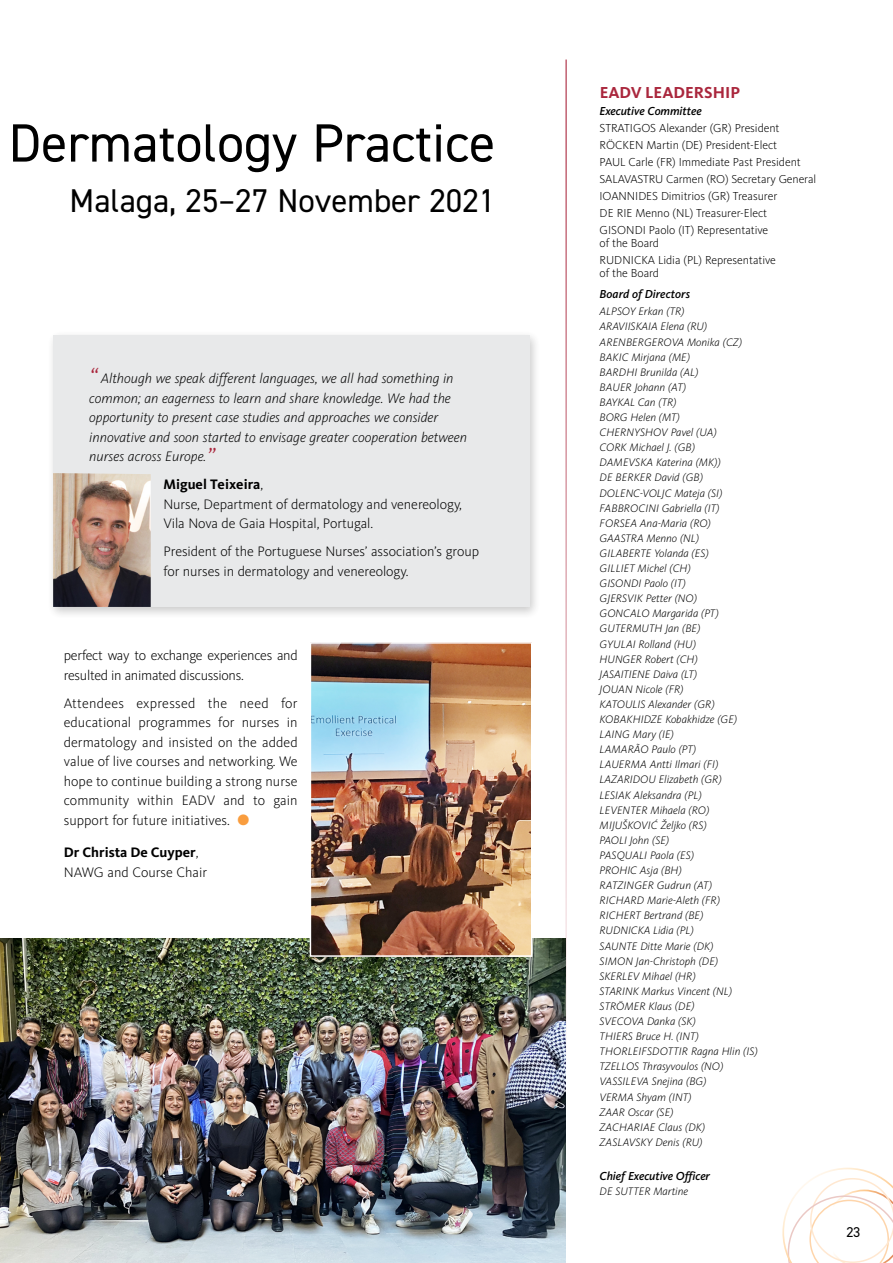
<style>
.page{position:relative;width:893px;height:1263px;background:#fff}
.page>*{position:absolute;margin:0;border:0;box-sizing:border-box;transform-origin:0 0}
.t1{font:54px "DIN2014";color:#000}
.t2{font:33px "DIN2014";color:#000}
.t3{font:700 16.5px "Kievit Pro";color:#aa273d}
.t4{font:300 14.25px/19.5px "Kievit Pro";letter-spacing:-.005em;color:#000}
.t5{font:italic 300 14.25px/19.5px "Kievit Pro";color:#000}
.t6{font:14.25px "DIN2014";color:#000}
.t7{font:300 12px/17px "Kievit Pro";letter-spacing:-.005em;color:#000}
.t8{font:italic 500 12px "Kievit Pro";letter-spacing:-.005em;color:#000}
.t9{font:300 11.85px "Kievit Pro";letter-spacing:-.01em;color:#000}
.t10{font:italic 300 11.25px/15.1px "Kievit Pro";color:#000}
.s1{font-size:27px;color:#aa273d}
.s2{font-weight:700}
.s3{color:#f99d3e}
</style>
<div class="page">
<svg style="left:782px;top:1168px;width:111px;height:95px"></svg>
<div style="left:47px;top:330px;width:495px;height:289px;background:#000;opacity:.25"></div>
<div style="left:53px;top:336px;width:476px;height:271px;background:#e5e6e7"></div>
<hr style="left:566px;top:60px;width:1px;height:1203px;background:#aa273d">
<img style="left:0;top:939px;width:566px;height:324px">
<img style="left:313px;top:645px;width:216px;height:309px">
<div style="left:310px;top:642px;width:222px;height:315px;border:2px solid #fff"></div>
<img style="left:53px;top:473px;width:98px;height:134px">
<h1 class="t1" style="left:8px;top:109px;width:488px">Dermatology Practice</h1>
<h2 class="t2" style="left:70px;top:180px;width:427px">Malaga, 25–27 November 2021</h2>
<p class="t5" style="left:89px;top:368px;width:379px"><span class="s1">“</span> Although we speak different languages, we all had something in common; an eagerness to learn and share knowledge. We had the opportunity to present case studies and approaches we consider innovative and soon started to envisage greater cooperation between nurses across Europe.<span class="s1">”</span></p>
<p class="t4" style="left:163px;top:474px;width:300px"><span class="s2">Miguel Teixeira</span>,<br>Nurse, Department of dermatology and venereology,<br>Vila Nova de Gaia Hospital, Portugal.</p>
<p class="t4" style="left:163px;top:541px;width:317px">President of the Portuguese Nurses’ association’s group for nurses in dermatology and venereology.</p>
<p class="t4" style="left:64px;top:646px;width:235px">perfect way to exchange experiences and resulted in animated discussions.</p>
<p class="t4" style="left:64px;top:693px;width:235px;text-align:justify">Attendees expressed the need for educational programmes for nurses in dermatology and insisted on the added value of live courses and networking. We hope to continue building a strong nurse community within EADV and to gain support for future initiatives. <span class="s3">●</span></p>
<p class="t4" style="left:64px;top:843px;width:145px"><span class="s2">Dr Christa De Cuyper</span>,<br>NAWG and Course Chair</p>
<h3 class="t3" style="left:600px;top:82px;width:142px">EADV LEADERSHIP</h3>
<p class="t8" style="left:600px;top:104px;width:104px">Executive Committee</p>
<p class="t7" style="left:600px;top:119px;width:203px">STRATIGOS Alexander (GR) President<br>RÖCKEN Martin (DE) President-Elect<br>PAUL Carle (FR) Immediate Past President</p>
<p class="t9" style="left:600px;top:172px;width:218px">SALAVASTRU Carmen (RO) Secretary General</p>
<p class="t7" style="left:600px;top:187px;width:179px">IOANNIDES Dimitrios (GR) Treasurer<br>DE RIE Menno (NL) Treasurer-Elect<br>GISONDI Paolo (IT) Representative</p>
<p class="t7" style="left:600px;top:234px;width:178px">of the Board<br>RUDNICKA Lidia (PL) Representative</p>
<p class="t7" style="left:600px;top:264px;width:61px">of the Board</p>
<p class="t8" style="left:600px;top:287px;width:92px">Board of Directors</p>
<p class="t10" style="left:600px;top:304px;width:160px">ALPSOY Erkan (TR)<br>ARAVIISKAIA Elena (RU)<br>ARENBERGEROVA Monika (CZ)<br>BAKIC Mirjana (ME)<br>BARDHI Brunilda (AL)<br>BAUER Johann (AT)<br>BAYKAL Can (TR)<br>BORG Helen (MT)<br>CHERNYSHOV Pavel (UA)<br>CORK Michael J. (GB)<br>DAMEVSKA Katerina (MK))<br>DE BERKER David (GB)<br>DOLENC-VOLJC Mateja (SI)<br>FABBROCINI Gabriella (IT)<br>FORSEA Ana-Maria (RO)<br>GAASTRA Menno (NL)<br>GILABERTE Yolanda (ES)<br>GILLIET Michel (CH)<br>GISONDI Paolo (IT)<br>GJERSVIK Petter (NO)<br>GONCALO Margarida (PT)<br>GUTERMUTH Jan (BE)<br>GYULAI Rolland (HU)<br>HUNGER Robert (CH)<br>JASAITIENE Daiva (LT)<br>JOUAN Nicole (FR)<br>KATOULIS Alexander (GR)<br>KOBAKHIDZE Kobakhidze (GE)<br>LAING Mary (IE)<br>LAMARÃO Paulo (PT)<br>LAUERMA Antti Ilmari (FI)<br>LAZARIDOU Elizabeth (GR)<br>LESIAK Aleksandra (PL)<br>LEVENTER Mihaela (RO)<br>MIJUŠKOVIĆ Željko (RS)<br>PAOLI John (SE)<br>PASQUALI Paola (ES)<br>PROHIC Asja (BH)<br>RATZINGER Gudrun (AT)<br>RICHARD Marie-Aleth (FR)<br>RICHERT Bertrand (BE)<br>RUDNICKA Lidia (PL)<br>SAUNTE Ditte Marie (DK)<br>SIMON Jan-Christoph (DE)<br>SKERLEV Mihael (HR)<br>STARINK Markus Vincent (NL)<br>STRÖMER Klaus (DE)<br>SVECOVA Danka (SK)<br>THIERS Bruce H. (INT)<br>THORLEIFSDOTTIR Ragna Hlin (IS)<br>TZELLOS Thrasyvoulos (NO)<br>VASSILEVA Snejina (BG)<br>VERMA Shyam (INT)<br>ZAAR Oscar (SE)<br>ZACHARIAE Claus (DK)<br>ZASLAVSKY Denis (RU)</p>
<p class="t8" style="left:600px;top:1169px;width:112px">Chief Executive Officer</p>
<p class="t10" style="left:600px;top:1183px;width:90px">DE SUTTER Martine</p>
<p class="t6" style="left:846px;top:1223px;width:16px">23</p>
</div>
